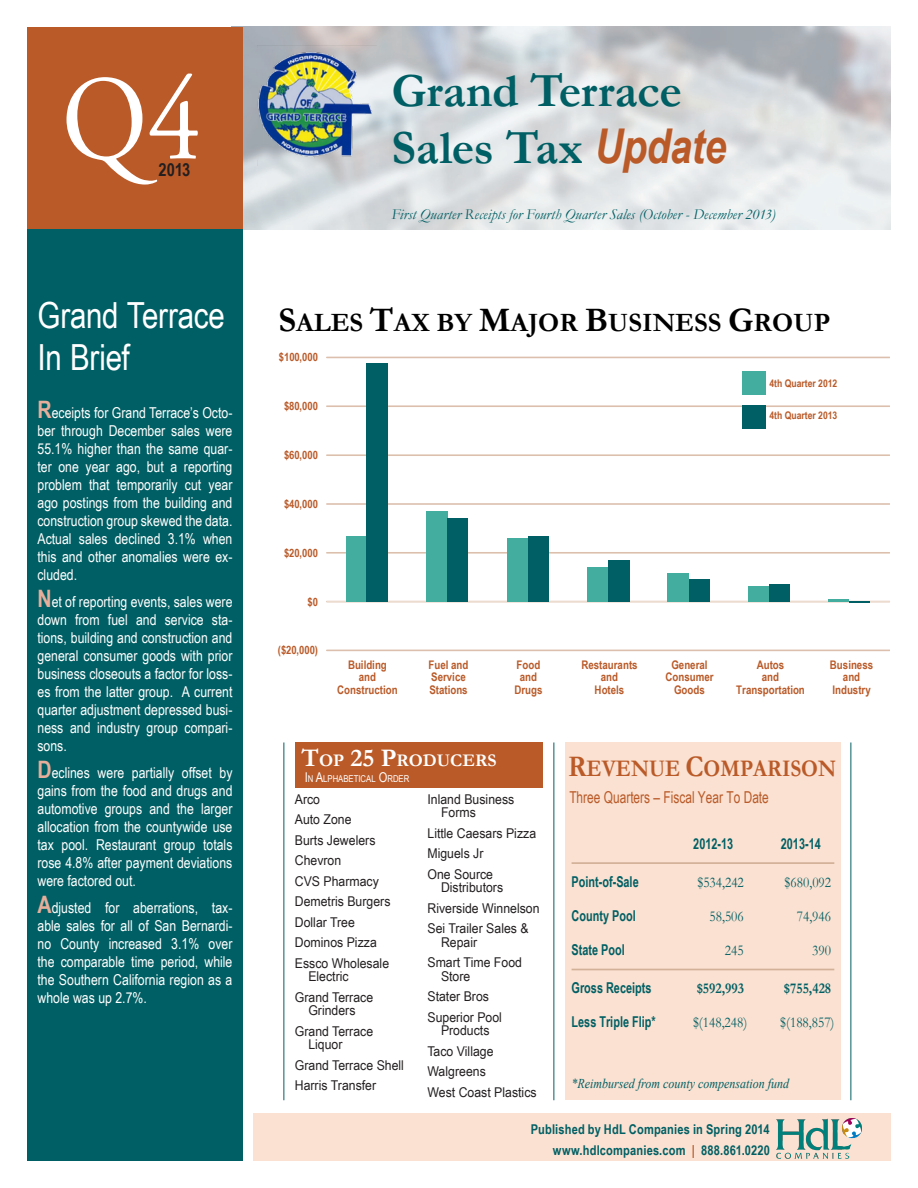
<style>
.page{position:relative;width:918px;height:1188px;background:#fff}
.page>*{position:absolute;margin:0;border:0;box-sizing:border-box;transform-origin:0 0}
.t1{font:120px "Adobe Garamond Pro";color:#fff;scale:.9 1}
.t2{font:700 48px "Garamond";letter-spacing:-.005em;color:#005f64}
.InBrief_Title{font:36px "Arial Narrow";letter-spacing:-.005em;color:#fff}
.t3{font:700 26.7px "Garamond";color:#000}
.t4{font:700 24px "Garamond";color:#ba5a28;scale:.89 1}
.t5{font:700 18px "Arial Narrow";color:#231f20}
.t6{font:700 17.85px "Garamond";color:#fff}
.t7{font:16.35px "Arial Narrow";color:#ba5a28;scale:.89 1}
.t8{font:15px/18px "Arial Narrow";color:#fff;text-align:justify}
.t9{font:700 15px "Arial Narrow";color:#005f64;scale:.89 1}
.t10{font:italic 15px "Garamond";letter-spacing:.005em;color:#005f64}
.t11{font:15px "Garamond";color:#005f64;scale:.89 1}
.t12{font:700 15px "Garamond";color:#005f64;scale:.89 1}
.t13{font:13.5px/13.5px "Arial Narrow";color:#231f20;scale:1.11 1}
.t14{font:700 13.5px "Arial Narrow";letter-spacing:.015em;color:#005f64}
.t15{font:italic 13.5px "Times New Roman";color:#005f64;scale:.89 1}
.t16{font:700 11.85px/12.6px "Arial Narrow";color:#ba5a28;text-align:center}
.t17{font:700 11.55px "Arial Narrow";color:#ba5a28}
.t18{font:700 10.5px "Arial Narrow";color:#ba5a28}
.t19{font:9.45px "Arial Narrow";color:#fff}
.s1{font-weight:700;font-size:24px;color:#e6ae9b}
.s2{font-family:"Arial Narrow";font-style:italic;color:#ba5a28}
.s3{font-size:34.65px}
.s4{font-size:25.5px}
.s5{font-size:13.5px}
.s6{font-size:30px}
.s7{color:#ba5a28}
</style>
<div class="page">
<div style="left:27px;top:27px;width:216px;height:203px;background:#ba5a28"></div>
<div style="left:27px;top:230px;width:216px;height:931px;background:#005f64"></div>
<div style="left:254px;top:1114px;width:637px;height:47px;background:#fae1d1"></div>
<hr style="left:284px;top:742px;width:1px;height:358px;background:#005f64">
<hr style="left:850px;top:742px;width:1px;height:358px;background:#005f64">
<hr style="left:554px;top:742px;width:1px;height:358px;background:#005f64">
<img style="left:776px;top:1118px;width:86px;height:40px">
<div style="left:295px;top:742px;width:247px;height:46px;background:#ba5a28"></div>
<img style="left:257px;top:45px;width:120px;height:120px">
<hr style="left:327px;top:650px;width:563px;height:1px;background:#dcc0ad">
<hr style="left:327px;top:552px;width:563px;height:2px;background:#dcc0ad">
<hr style="left:327px;top:503px;width:563px;height:2px;background:#dcc0ad">
<hr style="left:327px;top:454px;width:563px;height:2px;background:#dcc0ad">
<hr style="left:327px;top:405px;width:563px;height:2px;background:#dcc0ad">
<hr style="left:327px;top:357px;width:563px;height:1px;background:#dcc0ad">
<hr style="left:327px;top:601px;width:563px;height:1px;background:#edddd1">
<div style="left:346px;top:536px;width:21px;height:66px;background:#43ada0"></div>
<div style="left:426px;top:512px;width:21px;height:90px;background:#43ada0"></div>
<div style="left:507px;top:538px;width:21px;height:64px;background:#43ada0"></div>
<div style="left:587px;top:567px;width:21px;height:35px;background:#43ada0"></div>
<div style="left:668px;top:573px;width:21px;height:29px;background:#43ada0"></div>
<div style="left:748px;top:586px;width:21px;height:16px;background:#43ada0"></div>
<hr style="left:829px;top:599px;width:20px;height:3px;background:#43ada0">
<div style="left:367px;top:363px;width:21px;height:239px;background:#005f64"></div>
<div style="left:447px;top:518px;width:21px;height:84px;background:#005f64"></div>
<div style="left:528px;top:536px;width:21px;height:66px;background:#005f64"></div>
<div style="left:608px;top:561px;width:21px;height:41px;background:#005f64"></div>
<div style="left:689px;top:579px;width:21px;height:23px;background:#005f64"></div>
<div style="left:769px;top:584px;width:21px;height:18px;background:#005f64"></div>
<svg style="left:849px;top:602px;width:21px;height:1px"></svg>
<div style="left:742px;top:371px;width:24px;height:24px;background:#43ada0"></div>
<div style="left:742px;top:405px;width:24px;height:24px;background:#005f64"></div>
<div style="left:565px;top:742px;width:275px;height:358px;background:#fae1d1"></div>
<hr style="left:572px;top:862px;width:262px;height:2px;background:#d3b098">
<hr style="left:572px;top:969px;width:262px;height:1px;background:#d3b098">
<p class="t1" style="left:62px;top:48px;width:157px">Q4</p>
<p class="t5" style="left:159px;top:156px;width:33px">2013</p>
<p class="InBrief_Title" style="left:38px;top:289px;width:189px">Grand Terrace</p>
<p class="InBrief_Title" style="left:38px;top:331px;width:94px">In Brief</p>
<p class="t8" style="left:38px;top:403px;width:197px"><span class="s1">R</span>eceipts for Grand Terrace’s Octo&shy;ber through December sales were 55.1% higher than the same quar&shy;ter one year ago, but a reporting problem that temporarily cut year ago postings from the building and construction group skewed the data.<br>Actual sales declined 3.1% when this and other anomalies were ex&shy;cluded.</p>
<p class="t8" style="left:38px;top:592px;width:197px"><span class="s1">N</span>et of reporting events, sales were down from fuel and service sta&shy;tions, building and construction and general consumer goods with prior business closeouts a factor for loss&shy;es from the latter group. A current quarter adjustment depressed busi&shy;ness and industry group compari&shy;sons.</p>
<p class="t8" style="left:38px;top:763px;width:197px"><span class="s1">D</span>eclines were partially offset by gains from the food and drugs and automotive groups and the larger allocation from the countywide use tax pool. Restaurant group totals rose 4.8% after payment deviations were factored out.</p>
<p class="t8" style="left:38px;top:898px;width:197px"><span class="s1">A</span>djusted for aberrations, tax&shy;able sales for all of San Bernardi&shy;no County increased 3.1% over the comparable time period, while the Southern California region as a whole was up 2.7%.</p>
<p class="t2" style="left:392px;top:58px;width:292px">Grand Terrace</p>
<p class="t2" style="left:392px;top:115px;width:337px">Sales Tax <span class="s2">Update</span></p>
<p class="t10" style="left:392px;top:204px;width:386px">First Quarter Receipts for Fourth Quarter Sales (October - December 2013)</p>
<p class="t3" style="left:278px;top:304px;width:553px"><span class="s3">S</span>ALES <span class="s3">T</span>AX BY <span class="s3">M</span>AJOR <span class="s3">B</span>USINESS <span class="s3">G</span>ROUP</p>
<p class="t17" style="left:279px;top:349px;width:41px">$100,000</p>
<p class="t17" style="left:284px;top:397px;width:35px">$80,000</p>
<p class="t17" style="left:284px;top:446px;width:35px">$60,000</p>
<p class="t17" style="left:284px;top:495px;width:35px">$40,000</p>
<p class="t17" style="left:284px;top:544px;width:35px">$20,000</p>
<p class="t17" style="left:308px;top:593px;width:12px">$0</p>
<p class="t17" style="left:278px;top:642px;width:42px">($20,000)</p>
<p class="t16" style="left:337px;top:658px;width:62px">Building<br>and<br>Construction</p>
<p class="t16" style="left:429px;top:658px;width:41px;text-align:left">Fuel and<br>Service<br>Stations</p>
<p class="t16" style="left:514px;top:658px;width:30px">Food and<br>Drugs</p>
<p class="t6" style="left:302px;top:748px;width:196px"><span class="s4">T</span>OP <span class="s4">25 P</span>RODUCERS</p>
<p class="t19" style="left:305px;top:772px;width:106px"><span class="s5">I</span>N <span class="s5">A</span>LPHABETICAL <span class="s5">O</span>RDER</p>
<p class="t13" style="left:295px;top:792px;width:24px">Arco</p>
<p class="t13" style="left:295px;top:812px;width:53px">Auto Zone</p>
<p class="t13" style="left:295px;top:833px;width:74px">Burts Jewelers</p>
<p class="t13" style="left:295px;top:853px;width:43px">Chevron</p>
<p class="t13" style="left:295px;top:874px;width:77px">CVS Pharmacy</p>
<p class="t13" style="left:295px;top:894px;width:88px">Demetris Burgers</p>
<p class="t13" style="left:295px;top:915px;width:56px">Dollar Tree</p>
<p class="t13" style="left:295px;top:935px;width:75px">Dominos Pizza</p>
<p class="t13" style="left:308px;top:956px;width:74px;text-indent:-14px">Essco Wholesale<br>Electric</p>
<p class="t13" style="left:295px;top:990px;width:72px;text-align:center">Grand Terrace<br>Grinders</p>
<p class="t13" style="left:308px;top:1024px;width:60px;text-indent:-14px">Grand Terrace<br>Liquor</p>
<p class="t13" style="left:295px;top:1058px;width:100px">Grand Terrace Shell</p>
<p class="t13" style="left:295px;top:1078px;width:75px">Harris Transfer</p>
<p class="t13" style="left:441px;top:792px;width:68px;text-indent:-14px">Inland Business<br>Forms</p>
<p class="t13" style="left:428px;top:826px;width:99px">Little Caesars Pizza</p>
<p class="t13" style="left:428px;top:846px;width:52px">Miguels Jr</p>
<p class="t13" style="left:441px;top:867px;width:58px;text-indent:-14px">One Source<br>Distributors</p>
<p class="t13" style="left:428px;top:901px;width:102px">Riverside Winnelson</p>
<p class="t13" style="left:441px;top:921px;width:81px;text-indent:-14px">Sei Trailer Sales &amp;<br>Repair</p>
<p class="t13" style="left:441px;top:955px;width:75px;text-indent:-14px">Smart Time Food<br>Store</p>
<p class="t13" style="left:428px;top:989px;width:57px">Stater Bros</p>
<p class="t13" style="left:428px;top:1010px;width:69px;text-align:center">Superior Pool<br>Products</p>
<p class="t13" style="left:428px;top:1044px;width:61px">Taco Village</p>
<p class="t13" style="left:428px;top:1064px;width:54px">Walgreens</p>
<p class="t13" style="left:428px;top:1085px;width:100px">West Coast Plastics</p>
<p class="t18" style="left:769px;top:375px;width:70px">4th Quarter 2012</p>
<p class="t18" style="left:769px;top:408px;width:70px">4th Quarter 2013</p>
<p class="t16" style="left:581px;top:658px;width:58px">Restaurants and<br>Hotels</p>
<p class="t16" style="left:665px;top:658px;width:50px">General<br>Consumer<br>Goods</p>
<p class="t16" style="left:736px;top:658px;width:70px">Autos<br>and<br>Transportation</p>
<p class="t16" style="left:830px;top:658px;width:45px">Business and<br>Industry</p>
<p class="t4" style="left:568px;top:752px;width:303px"><span class="s6">R</span>EVENUE <span class="s6">C</span>OMPARISON</p>
<p class="t7" style="left:569px;top:785px;width:226px">Three Quarters – Fiscal Year To Date</p>
<p class="t9" style="left:572px;top:870px;width:77px">Point-of-Sale</p>
<p class="t9" style="left:572px;top:904px;width:74px">County Pool</p>
<p class="t9" style="left:572px;top:938px;width:61px">State Pool</p>
<p class="t9" style="left:572px;top:976px;width:91px">Gross Receipts</p>
<p class="t9" style="left:572px;top:1011px;width:96px">Less Triple Flip*</p>
<p class="t9" style="left:693px;top:832px;width:46px">2012-13</p>
<p class="t9" style="left:781px;top:832px;width:46px">2013-14</p>
<p class="t11" style="left:697px;top:872px;width:54px">$534,242</p>
<p class="t11" style="left:785px;top:872px;width:54px">$680,092</p>
<p class="t11" style="left:710px;top:906px;width:40px">58,506</p>
<p class="t11" style="left:797px;top:906px;width:40px">74,946</p>
<p class="t11" style="left:725px;top:940px;width:23px">245</p>
<p class="t11" style="left:812px;top:940px;width:23px">390</p>
<p class="t12" style="left:697px;top:978px;width:55px">$592,993</p>
<p class="t12" style="left:784px;top:978px;width:55px">$755,428</p>
<p class="t11" style="left:693px;top:1013px;width:62px">$(148,248)</p>
<p class="t11" style="left:780px;top:1013px;width:62px">$(188,857)</p>
<p class="t15" style="left:572px;top:1074px;width:246px">*Reimbursed from county compensation fund</p>
<p class="t14" style="left:531px;top:1119px;width:240px">Published by HdL Companies in Spring 2014</p>
<p class="t14" style="left:553px;top:1140px;width:219px">www.hdlcompanies.com <span class="s7">|</span> 888.861.0220</p>
</div>
